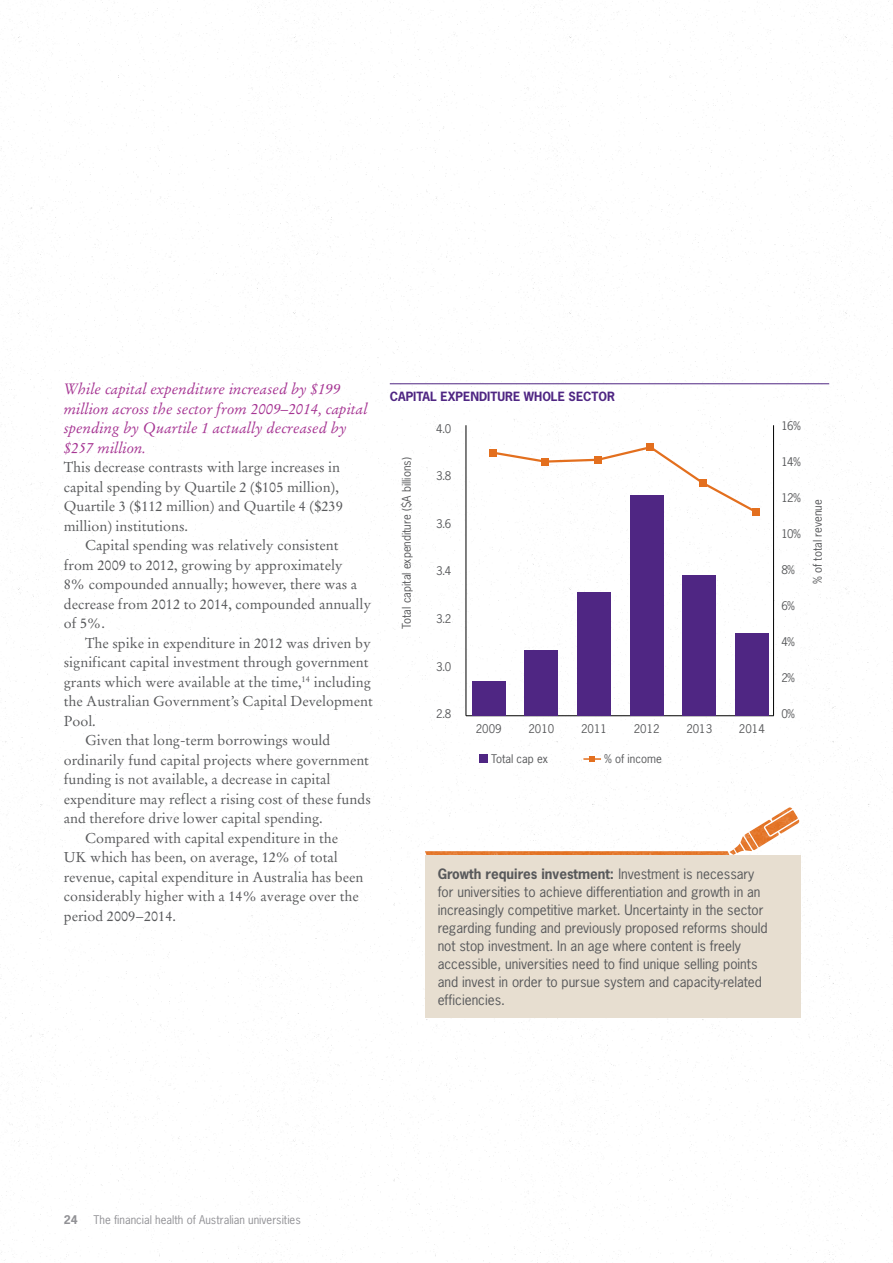
<style>
.page{position:relative;width:893px;height:1263px;background:#fff}
.page>*{position:absolute;margin:0;border:0;box-sizing:border-box;transform-origin:0 0}
.t1{font:italic 15px/19.5px "Stempel Garamond LT Std";color:#a63593}
.t2{font:14.25px/19.5px "Stempel Garamond LT Std";color:#58595b}
.t3{font:13.5px/18px "News Gothic Std";color:#58595b}
.t4{font:700 12px "News Gothic Std";color:#4f2683}
.t5{font:11.25px "News Gothic Std";color:#58595b}
.t6{font:11.25px "News Gothic Std";color:#919195}
.t7{font:700 11.25px "News Gothic Std";color:#919195}
.s1{font-weight:700}
</style>
<div class="page">
<img style="left:0;top:1px;width:893px;height:1262px">
<div style="left:425px;top:855px;width:375px;height:162px;background:#e7ded0"></div>
<hr style="left:390px;top:383px;width:439px;height:1px;background:#4f2683">
<svg style="left:490px;top:444px;width:269px;height:71px"></svg>
<div style="left:489px;top:449px;width:7px;height:7px;background:#e36f1e"></div>
<div style="left:541px;top:458px;width:8px;height:7px;background:#e36f1e"></div>
<div style="left:594px;top:456px;width:8px;height:8px;background:#e36f1e"></div>
<div style="left:647px;top:443px;width:7px;height:8px;background:#e36f1e"></div>
<div style="left:699px;top:479px;width:8px;height:8px;background:#e36f1e"></div>
<div style="left:752px;top:508px;width:7px;height:8px;background:#e36f1e"></div>
<hr style="left:466px;top:715px;width:308px;height:1px;background:#000">
<div style="left:472px;top:681px;width:33px;height:35px;background:#4f2683"></div>
<div style="left:525px;top:650px;width:33px;height:66px;background:#4f2683"></div>
<div style="left:577px;top:592px;width:34px;height:124px;background:#4f2683"></div>
<div style="left:630px;top:496px;width:33px;height:220px;background:#4f2683"></div>
<div style="left:683px;top:575px;width:33px;height:141px;background:#4f2683"></div>
<div style="left:735px;top:633px;width:33px;height:83px;background:#4f2683"></div>
<div style="left:479px;top:755px;width:9px;height:8px;background:#4f2683"></div>
<svg style="left:583px;top:756px;width:18px;height:6px"></svg>
<hr style="left:466px;top:425px;width:1px;height:291px;background:#000">
<hr style="left:773px;top:425px;width:1px;height:291px;background:#000">
<p class="t1" style="left:64px;top:379px;width:278px">While capital expenditure increased by $199</p>
<p class="t4" style="left:390px;top:389px;width:227px">CAPITAL EXPENDITURE WHOLE SECTOR</p>
<p class="t1" style="left:64px;top:399px;width:305px">million across the sector from 2009–2014, capital spending by Quartile 1 actually decreased by $257 million.</p>
<p class="t2" style="left:64px;top:458px;width:281px">This decrease contrasts with large increases in capital spending by Quartile 2 ($105 million), Quartile 3 ($112 million) and Quartile 4 ($239 million) institutions.</p>
<p class="t2" style="left:64px;top:536px;width:309px;text-indent:21px">Capital spending was relatively consistent from 2009 to 2012, growing by approximately<br>8% compounded annually; however, there was a decrease from 2012 to 2014, compounded annually of 5%.</p>
<p class="t2" style="left:85px;top:633px;width:287px">The spike in expenditure in 2012 was driven by</p>
<p class="t2" style="left:64px;top:653px;width:306px">significant capital investment through government</p>
<p class="t2" style="left:64px;top:672px;width:308px">grants which were available at the time,<sup>14</sup> including</p>
<p class="t2" style="left:64px;top:692px;width:310px">the Australian Government’s Capital Development</p>
<p class="t2" style="left:64px;top:711px;width:34px">Pool.</p>
<p class="t2" style="left:85px;top:731px;width:247px">Given that long-term borrowings would</p>
<p class="t2" style="left:64px;top:750px;width:307px">ordinarily fund capital projects where government</p>
<p class="t2" style="left:64px;top:770px;width:268px">funding is not available, a decrease in capital</p>
<p class="t2" style="left:64px;top:789px;width:309px">expenditure may reflect a rising cost of these funds</p>
<p class="t2" style="left:64px;top:809px;width:260px">and therefore drive lower capital spending.</p>
<p class="t2" style="left:85px;top:828px;width:254px">Compared with capital expenditure in the</p>
<p class="t2" style="left:64px;top:848px;width:275px">UK which has been, on average, 12% of total</p>
<p class="t2" style="left:64px;top:867px;width:301px">revenue, capital expenditure in Australia has been</p>
<p class="t2" style="left:64px;top:887px;width:296px">considerably higher with a 14% average over the</p>
<p class="t2" style="left:64px;top:906px;width:114px">period 2009−2014.</p>
<p class="t5" style="left:436px;top:421px;width:17px">4.0</p>
<p class="t5" style="left:436px;top:469px;width:17px">3.8</p>
<p class="t5" style="left:436px;top:516px;width:17px">3.6</p>
<p class="t5" style="left:436px;top:564px;width:17px">3.4</p>
<p class="t5" style="left:436px;top:611px;width:17px">3.2</p>
<p class="t5" style="left:436px;top:659px;width:17px">3.0</p>
<p class="t5" style="left:436px;top:707px;width:17px">2.8</p>
<p class="t5" style="left:399px;top:629px;width:173px;rotate:-90deg">Total capital expenditure ($A billions)</p>
<p class="t5" style="left:476px;top:722px;width:27px">2009</p>
<p class="t5" style="left:528px;top:722px;width:27px">2010</p>
<p class="t5" style="left:581px;top:722px;width:27px">2011</p>
<p class="t5" style="left:634px;top:722px;width:27px">2012</p>
<p class="t5" style="left:686px;top:722px;width:27px">2013</p>
<p class="t5" style="left:739px;top:722px;width:27px">2014</p>
<p class="t5" style="left:491px;top:752px;width:58px">Total cap ex</p>
<p class="t5" style="left:604px;top:752px;width:59px">% of income</p>
<p class="t3" style="left:438px;top:864px;width:331px"><span class="s1">Growth requires investment:</span> Investment is necessary for universities to achieve differentiation and growth in an increasingly competitive market. Uncertainty in the sector regarding funding and previously proposed reforms should not stop investment. In an age where content is freely accessible, universities need to find unique selling points and invest in order to pursue system and capacity-related efficiencies.</p>
<p class="t5" style="left:781px;top:419px;width:21px">16%</p>
<p class="t5" style="left:781px;top:455px;width:21px">14%</p>
<p class="t5" style="left:781px;top:491px;width:21px">12%</p>
<p class="t5" style="left:781px;top:527px;width:21px">10%</p>
<p class="t5" style="left:781px;top:562px;width:15px">8%</p>
<p class="t5" style="left:781px;top:598px;width:15px">6%</p>
<p class="t5" style="left:781px;top:634px;width:15px">4%</p>
<p class="t5" style="left:781px;top:670px;width:15px">2%</p>
<p class="t5" style="left:781px;top:706px;width:15px">0%</p>
<p class="t5" style="left:810px;top:584px;width:86px;rotate:-90deg">% of total revenue</p>
<p class="t7" style="left:64px;top:1213px;width:15px">24</p>
<p class="t6" style="left:94px;top:1213px;width:209px">The financial health of Australian universities</p>
</div>
